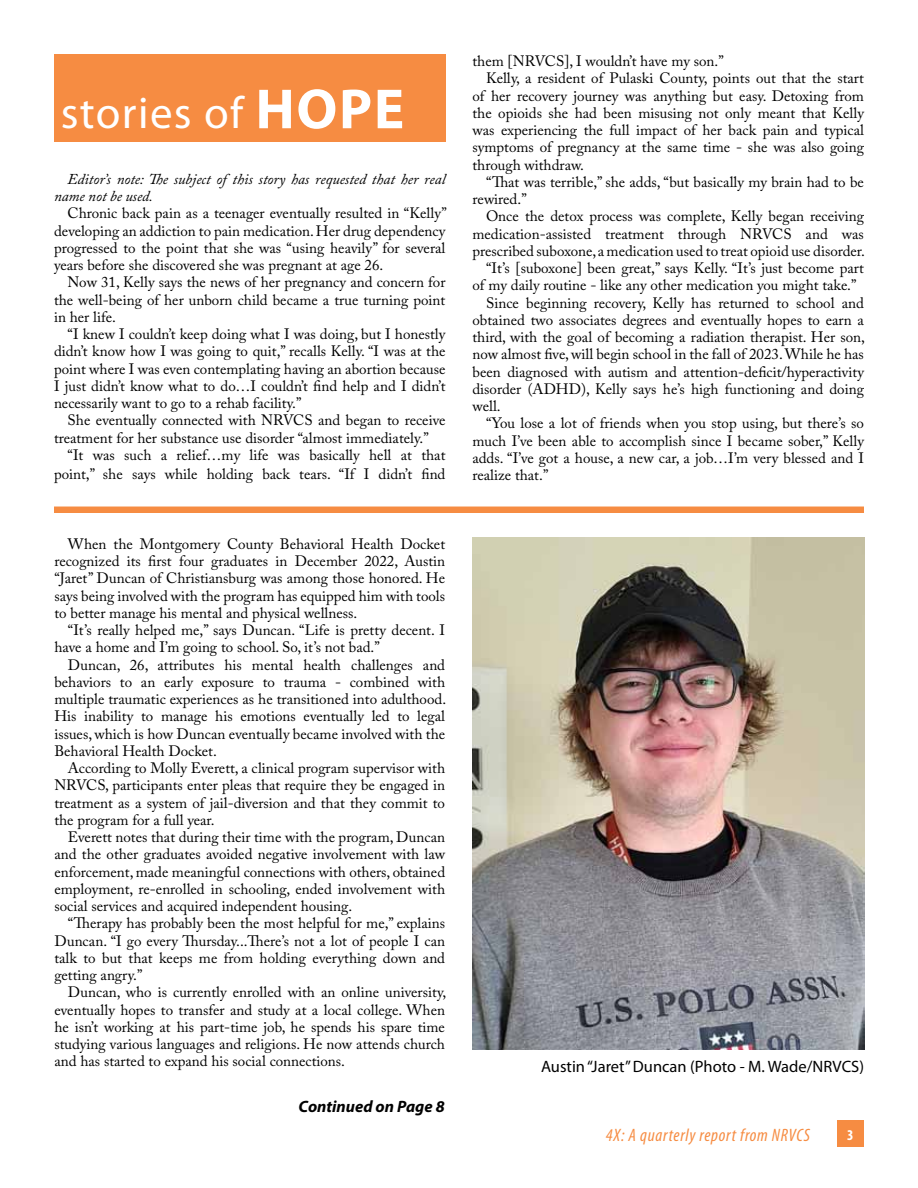
<style>
.page{position:relative;width:918px;height:1188px;background:#fff}
.page>*{position:absolute;margin:0;border:0;box-sizing:border-box;transform-origin:0 0}
.t1{font:45px "Myriad Pro";letter-spacing:.03em;color:#fff}
.t2{font:italic condensed 18px "Myriad Pro";letter-spacing:.04em;color:#f68c42}
.t3{font:16.5px "Myriad Pro";color:#000}
.t4{font:italic 700 16.5px "Myriad Pro";color:#000}
.t5{font:15px/17.2px "Adobe Caslon Pro";color:#000;text-align:justify}
.t6{font:italic 15px/17.2px "Adobe Caslon Pro";color:#000}
.t7{font:700 condensed 15px "Myriad Pro";color:#fff}
.s1{font-weight:700;font-size:57px}
</style>
<div class="page">
<div style="left:837px;top:1120px;width:27px;height:28px;background:#f68c42"></div>
<div style="left:54px;top:54px;width:392px;height:88px;background:#f68c42"></div>
<div style="left:54px;top:507px;width:810px;height:6px;background:#f68c42"></div>
<img style="left:472px;top:538px;width:392px;height:512px">
<h1 class="t1" style="left:61px;top:85px;width:345px">stories of <span class="s1">HOPE</span></h1>
<p class="t6" style="left:54px;top:170px;width:393px;text-indent:14px">Editor’s note: The subject of this story has requested that her real name not be used.</p>
<p class="t5" style="left:54px;top:205px;width:394px;text-indent:14px">Chronic back pain as a teenager eventually resulted in “Kelly” developing an addiction to pain medication. Her drug dependency progressed to the point that she was “using heavily” for several years before she discovered she was pregnant at age 26.</p>
<p class="t5" style="left:54px;top:274px;width:393px;text-indent:14px">Now 31, Kelly says the news of her pregnancy and concern for the well-being of her unborn child became a true turning point in her life.</p>
<p class="t5" style="left:54px;top:325px;width:393px;text-indent:14px">“I knew I couldn’t keep doing what I was doing, but I honestly didn’t know how I was going to quit,” recalls Kelly. “I was at the point where I was even contemplating having an abortion because I just didn’t know what to do…I couldn’t find help and I didn’t necessarily want to go to a rehab facility.”</p>
<p class="t5" style="left:54px;top:412px;width:393px;text-indent:14px">She eventually connected with NRVCS and began to receive treatment for her substance use disorder “almost immediately.”</p>
<p class="t5" style="left:54px;top:445px;width:393px;line-height:19.5px;text-align:right">“It was such a relief…my life was basically hell at that point,” she says while holding back tears. “If I didn’t find</p>
<p class="t5" style="left:54px;top:535px;width:392px;text-indent:14px">When the Montgomery County Behavioral Health Docket recognized its first four graduates in December 2022, Austin “Jaret” Duncan of Christiansburg was among those honored. He says being involved with the program has equipped him with tools to better manage his mental and physical wellness.</p>
<p class="t5" style="left:54px;top:621px;width:392px;text-indent:14px">“It’s really helped me,” says Duncan. “Life is pretty decent. I have a home and I’m going to school. So, it’s not bad.”</p>
<p class="t5" style="left:54px;top:656px;width:393px;text-indent:14px">Duncan, 26, attributes his mental health challenges and behaviors to an early exposure to trauma - combined with multiple traumatic experiences as he transitioned into adulthood.<br>His inability to manage his emotions eventually led to legal issues, which is how Duncan eventually became involved with the Behavioral Health Docket.</p>
<p class="t5" style="left:54px;top:759px;width:392px;text-indent:14px">According to Molly Everett, a clinical program supervisor with NRVCS, participants enter pleas that require they be engaged in treatment as a system of jail-diversion and that they commit to the program for a full year.</p>
<p class="t5" style="left:54px;top:828px;width:392px;text-indent:14px">Everett notes that during their time with the program, Duncan and the other graduates avoided negative involvement with law enforcement, made meaningful connections with others, obtained employment, re-enrolled in schooling, ended involvement with social services and acquired independent housing.</p>
<p class="t5" style="left:54px;top:915px;width:392px;text-indent:14px">“Therapy has probably been the most helpful for me,” explains Duncan. “I go every Thursday...There’s not a lot of people I can talk to but that keeps me from holding everything down and getting angry.”</p>
<p class="t5" style="left:54px;top:984px;width:393px;text-indent:14px">Duncan, who is currently enrolled with an online university, eventually hopes to transfer and study at a local college. When he isn’t working at his part-time job, he spends his spare time studying various languages and religions. He now attends church and has started to expand his social connections.</p>
<p class="t4" style="left:298px;top:1096px;width:148px">Continued on Page 8</p>
<p class="t5" style="left:472px;top:52px;width:253px">them [NRVCS], I wouldn’t have my son.”</p>
<p class="t5" style="left:486px;top:70px;width:380px">Kelly, a resident of Pulaski County, points out that the start</p>
<p class="t5" style="left:472px;top:87px;width:393px">of her recovery journey was anything but easy. Detoxing from</p>
<p class="t5" style="left:472px;top:104px;width:393px">the opioids she had been misusing not only meant that Kelly</p>
<p class="t5" style="left:472px;top:121px;width:393px">was experiencing the full impact of her back pain and typical</p>
<p class="t5" style="left:472px;top:139px;width:393px">symptoms of pregnancy at the same time - she was also going</p>
<p class="t5" style="left:472px;top:156px;width:113px">through withdraw.</p>
<p class="t5" style="left:486px;top:173px;width:379px">“That was terrible,” she adds, “but basically my brain had to be</p>
<p class="t5" style="left:472px;top:190px;width:56px">rewired.”</p>
<p class="t5" style="left:486px;top:208px;width:379px">Once the detox process was complete, Kelly began receiving</p>
<p class="t5" style="left:472px;top:225px;width:393px">medication-assisted treatment through NRVCS and was</p>
<p class="t5" style="left:472px;top:242px;width:394px">prescribed suboxone, a medication used to treat opioid use disorder.</p>
<p class="t5" style="left:486px;top:259px;width:379px">“It’s [suboxone] been great,” says Kelly. “It’s just become part</p>
<p class="t5" style="left:472px;top:277px;width:386px">of my daily routine - like any other medication you might take.”</p>
<p class="t5" style="left:486px;top:294px;width:379px">Since beginning recovery, Kelly has returned to school and</p>
<p class="t5" style="left:472px;top:311px;width:393px">obtained two associates degrees and eventually hopes to earn a</p>
<p class="t5" style="left:472px;top:328px;width:394px">third, with the goal of becoming a radiation therapist. Her son,</p>
<p class="t5" style="left:472px;top:346px;width:393px">now almost five, will begin school in the fall of 2023. While he has</p>
<p class="t5" style="left:472px;top:363px;width:393px">been diagnosed with autism and attention-deficit/hyperactivity</p>
<p class="t5" style="left:472px;top:380px;width:393px">disorder (ADHD), Kelly says he’s high functioning and doing</p>
<p class="t5" style="left:472px;top:397px;width:30px">well.</p>
<p class="t5" style="left:486px;top:415px;width:379px">“You lose a lot of friends when you stop using, but there’s so</p>
<p class="t5" style="left:472px;top:432px;width:393px">much I’ve been able to accomplish since I became sober,” Kelly</p>
<p class="t5" style="left:472px;top:449px;width:393px">adds. “I’ve got a house, a new car, a job…I’m very blessed and I</p>
<p class="t5" style="left:472px;top:466px;width:77px">realize that.”</p>
<p class="t3" style="left:541px;top:1056px;width:325px">Austin “Jaret” Duncan (Photo - M. Wade/NRVCS)</p>
<p class="t2" style="left:606px;top:1124px;width:206px">4X: A quarterly report from NRVCS</p>
<p class="t7" style="left:847px;top:1125px;width:8px">3</p>
</div>
